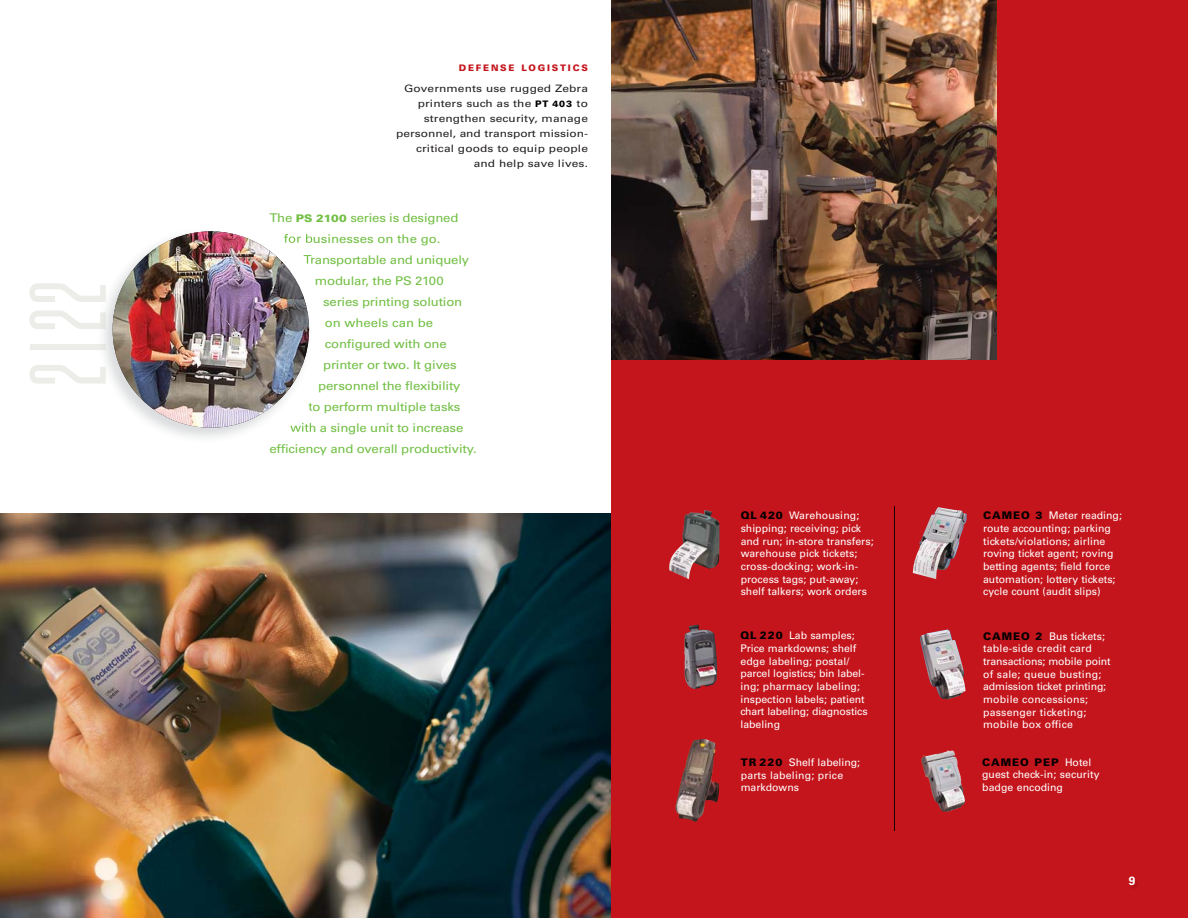
<style>
.page{position:relative;width:1188px;height:918px;background:#fff}
.page>*{position:absolute;margin:0;border:0;box-sizing:border-box;transform-origin:0 0}
.t1{font:12px/21px "Univers";letter-spacing:-.015em;color:#72bf44;text-align:center;scale:1.1 1}
.t2{font:700 12px "Univers";color:#fff}
.t3{font:10.5px/12.6px "Univers";color:#fff}
.t4{font:10.5px/12.6px "Univers";letter-spacing:.02em;color:#fff}
.t5{font:10.2px/15px "Univers";letter-spacing:.01em;color:#231f20;text-align:right;scale:1.17 1}
.t6{font:900 9px "Univers";letter-spacing:.2em;color:#c4151c}
.s1{font-weight:900;font-size:9px;color:#010000}
.s2{font-weight:900;font-size:10.5px}
.s3{font-weight:900;color:#010000}
</style>
<div class="page">
<img style="left:0;top:513px;width:612px;height:405px">
<div style="left:612px;top:0;width:576px;height:918px;background:#c4151c"></div>
<svg style="left:29px;top:283px;width:68px;height:101px"></svg>
<img style="left:97px;top:231px;width:213px;height:207px">
<img style="left:97px;top:285px;width:9px;height:98px">
<img style="left:284px;top:243px;width:26px;height:2px">
<img style="left:284px;top:234px;width:29px;height:9px">
<svg style="left:304px;top:255px;width:9px;height:11px"></svg>
<svg style="left:308px;top:402px;width:5px;height:11px"></svg>
<img style="left:290px;top:423px;width:23px;height:11px">
<img style="left:113px;top:231px;width:196px;height:197px;border-radius:50%">
<img style="left:669px;top:510px;width:51px;height:69px">
<img style="left:921px;top:750px;width:44px;height:62px">
<img style="left:920px;top:629px;width:46px;height:71px">
<img style="left:684px;top:625px;width:33px;height:64px">
<img style="left:675px;top:739px;width:44px;height:83px">
<img style="left:913px;top:507px;width:54px;height:72px">
<img style="left:612px;top:0;width:384px;height:359px">
<hr style="left:894px;top:506px;width:1px;height:325px;background:#160001">
<p class="t6" style="left:459px;top:64px;width:131px">DEFENSE LOGISTICS</p>
<p class="t5" style="left:396px;top:81px;width:166px">Governments use rugged Zebra printers such as the <span class="s1">PT 403</span> to strengthen security, manage personnel, and transport mission&shy;critical goods to equip people and help save lives.</p>
<p class="t1" style="left:269px;top:208px;width:173px">The <span class="s2">PS 2100</span> series is designed for businesses on the go.</p>
<p class="t1" style="left:315px;top:250px;width:142px;text-align:left;text-indent:-12px">Transportable and uniquely modular, the PS 2100</p>
<p class="t1" style="left:323px;top:292px;width:128px">series printing solution</p>
<p class="t1" style="left:325px;top:313px;width:100px">on wheels can be</p>
<p class="t1" style="left:325px;top:334px;width:112px">configured with one</p>
<p class="t1" style="left:323px;top:355px;width:123px">printer or two. It gives</p>
<p class="t1" style="left:318px;top:376px;width:131px">personnel the flexibility</p>
<p class="t1" style="left:308px;top:397px;width:140px">to perform multiple tasks</p>
<p class="t1" style="left:290px;top:418px;width:159px">with a single unit to increase</p>
<p class="t1" style="left:269px;top:439px;width:190px">efficiency and overall productivity.</p>
<p class="t3" style="left:741px;top:510px;width:134px"><span class="s3">QL 420</span> Warehousing; shipping; receiving; pick and run; in-store transfers; warehouse pick tickets; cross-docking; work-in&shy;process tags; put-away; shelf talkers; work orders</p>
<p class="t3" style="left:740px;top:630px;width:129px"><span class="s3">QL 220</span> Lab samples;<br>Price markdowns; shelf edge labeling; postal/ parcel logistics; bin label&shy;ing; pharmacy labeling; inspection labels; patient chart labeling; diagnostics labeling</p>
<p class="t3" style="left:741px;top:757px;width:121px"><span class="s3">TR 220</span> Shelf labeling; parts labeling; price markdowns</p>
<p class="t3" style="left:983px;top:510px;width:140px"><span class="s3">CAMEO 3</span> Meter reading; route accounting; parking tickets/violations; airline roving ticket agent; roving betting agents; field force automation; lottery tickets; cycle count (audit slips)</p>
<p class="t4" style="left:983px;top:631px;width:129px"><span class="s3">CAMEO 2</span> Bus tickets; table-side credit card transactions; mobile point of sale; queue busting; admission ticket printing; mobile concessions; passenger ticketing; mobile box office</p>
<p class="t3" style="left:982px;top:756px;width:119px"><span class="s3">CAMEO PEP</span> Hotel guest check-in; security badge encoding</p>
<p class="t2" style="left:1129px;top:876px;width:8px">9</p>
</div>
